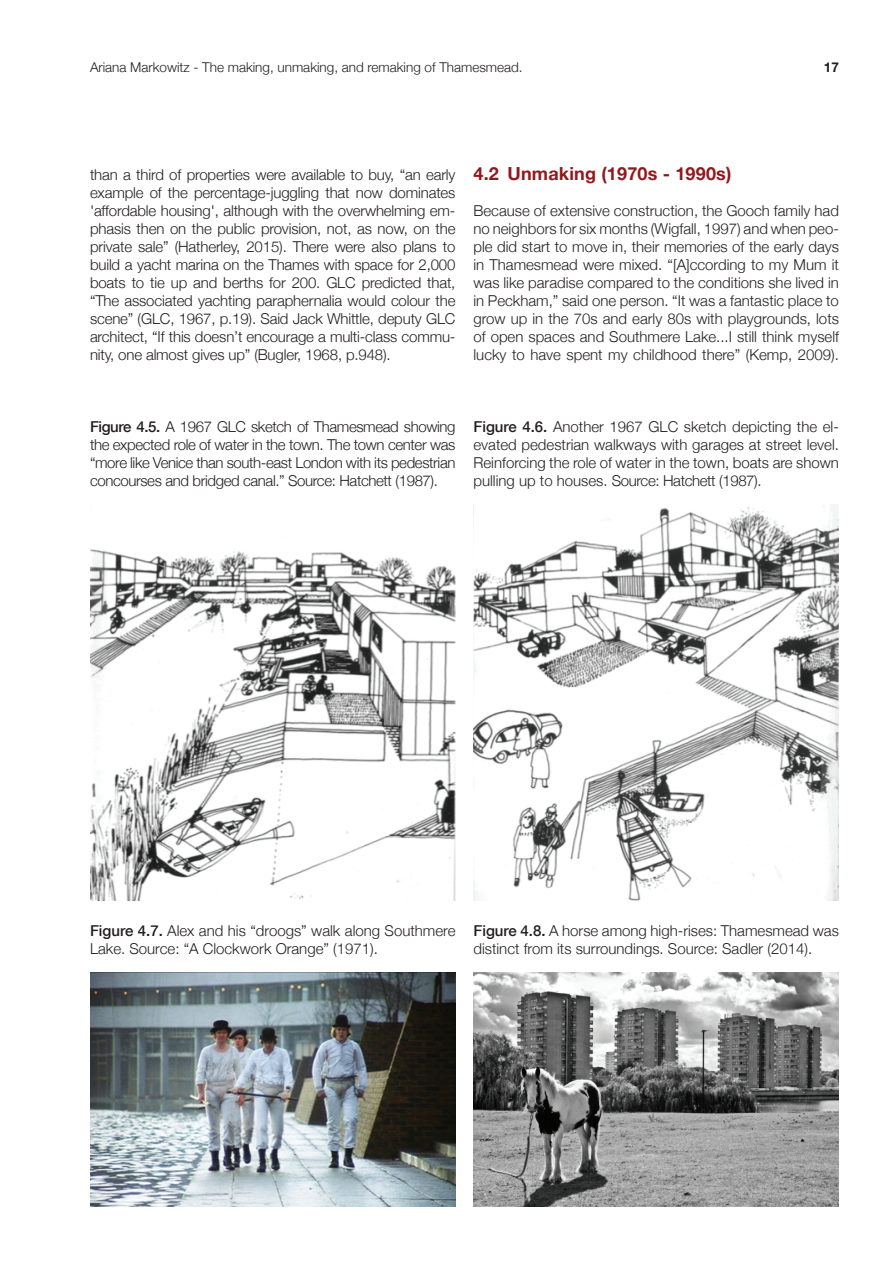
<style>
.page{position:relative;width:893px;height:1263px;background:#fff}
.page>*{position:absolute;margin:0;border:0;box-sizing:border-box;transform-origin:0 0}
.t1{font:700 18px "Helvetica Neue";letter-spacing:.01em;color:#92191d}
.t2{font:300 15px/18px "Helvetica Neue";color:#231f20;text-align:justify}
.t3{font:300 13.5px "Helvetica Neue";color:#231f20}
.t4{font:700 13.5px "Helvetica Neue";color:#231f20}
.s1{font-weight:500}
</style>
<div class="page">
<img style="left:90px;top:549px;width:365px;height:351px">
<img style="left:473px;top:504px;width:366px;height:396px">
<img style="left:90px;top:972px;width:365px;height:234px">
<img style="left:473px;top:972px;width:366px;height:234px">
<p class="t3" style="left:90px;top:59px;width:434px">Ariana Markowitz - The making, unmaking, and remaking of Thamesmead.</p>
<p class="t4" style="left:824px;top:59px;width:17px">17</p>
<p class="t2" style="left:90px;top:165px;width:367px">than a third of properties were available to buy, “an early example of the percentage-juggling that now dominates 'affordable housing', although with the overwhelming em&shy;phasis then on the public provision, not, as now, on the private sale” (Hatherley, 2015). There were also plans to build a yacht marina on the Thames with space for 2,000 boats to tie up and berths for 200. GLC predicted that, “The associated yachting paraphernalia would colour the scene” (GLC, 1967, p.19). Said Jack Whittle, deputy GLC architect, “If this doesn’t encourage a multi-class commu&shy;nity, one almost gives up” (Bugler, 1968, p.948).</p>
<p class="t1" style="left:473px;top:162px;width:259px">4.2 Unmaking (1970s - 1990s)</p>
<p class="t2" style="left:473px;top:201px;width:367px">Because of extensive construction, the Gooch family had no neighbors for six months (Wigfall, 1997) and when peo&shy;ple did start to move in, their memories of the early days in Thamesmead were mixed. “[A]ccording to my Mum it was like paradise compared to the conditions she lived in in Peckham,” said one person. “It was a fantastic place to grow up in the 70s and early 80s with playgrounds, lots of open spaces and Southmere Lake...I still think myself lucky to have spent my childhood there” (Kemp, 2009).</p>
<p class="t2" style="left:90px;top:417px;width:367px"><span class="s1">Figure 4.5.</span> A 1967 GLC sketch of Thamesmead showing the expected role of water in the town. The town center was “more like Venice than south-east London with its pedestrian concourses and bridged canal.” Source: Hatchett (1987).</p>
<p class="t2" style="left:473px;top:417px;width:367px"><span class="s1">Figure 4.6.</span> Another 1967 GLC sketch depicting the el&shy;evated pedestrian walkways with garages at street level.<br>Reinforcing the role of water in the town, boats are shown pulling up to houses. Source: Hatchett (1987).</p>
<p class="t2" style="left:90px;top:921px;width:367px"><span class="s1">Figure 4.7.</span> Alex and his “droogs” walk along Southmere<br>Lake. Source: “A Clockwork Orange” (1971).</p>
<p class="t2" style="left:473px;top:921px;width:367px"><span class="s1">Figure 4.8.</span> A horse among high-rises: Thamesmead was distinct from its surroundings. Source: Sadler (2014).</p>
</div>
